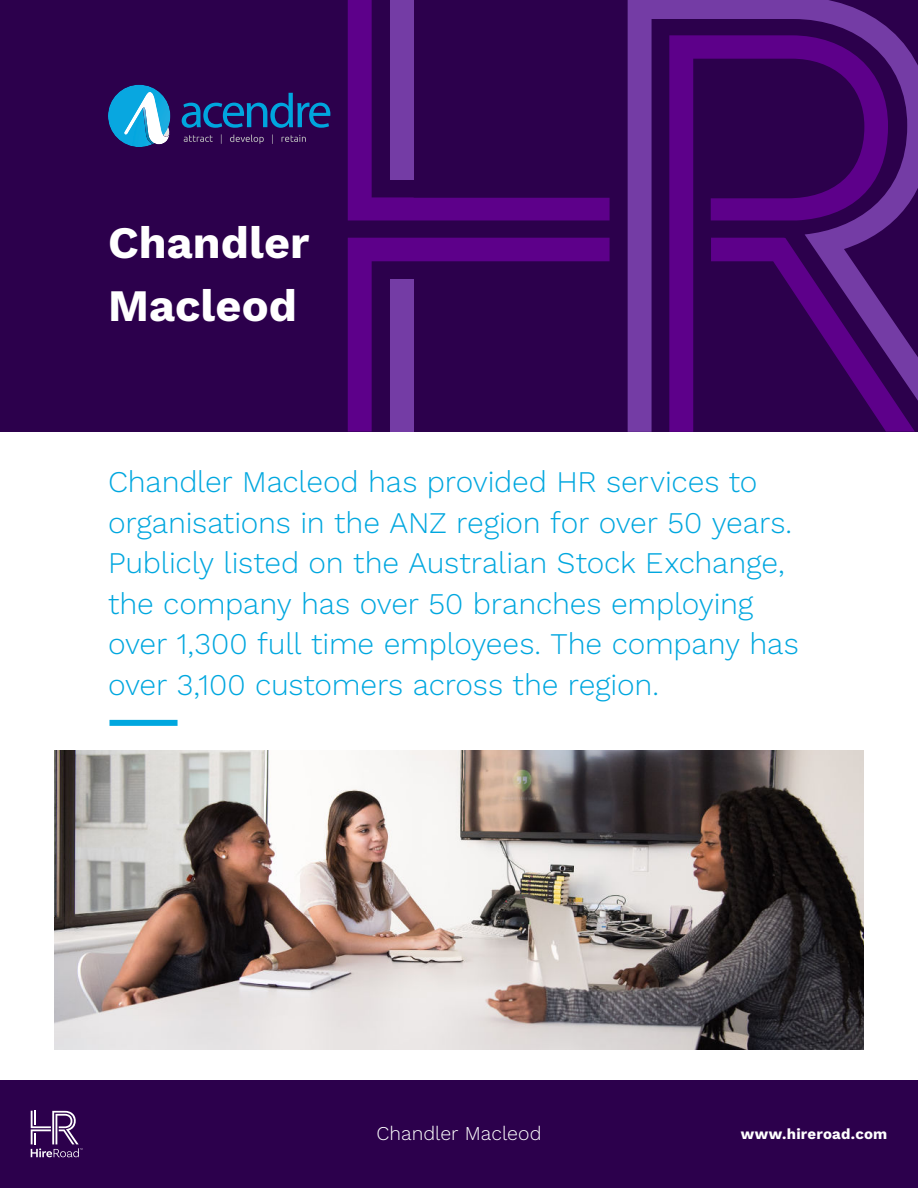
<style>
.page{position:relative;width:918px;height:1188px;background:#fff}
.page>*{position:absolute;margin:0;border:0;box-sizing:border-box;transform-origin:0 0}
.t1{font:45px/63px "Work Sans";color:#fff}
.t2{font:30px/40.5px "Work Sans";letter-spacing:-.01em;color:#00a7df}
.t3{font:19.5px "Work Sans";color:#fff}
.t4{font:15px "Work Sans";letter-spacing:.015em;color:#fff}
</style>
<div class="page">
<div style="left:0;top:0;width:918px;height:432px;background:#2c004c"></div>
<div style="left:0;top:1080px;width:918px;height:108px;background:#2c004c"></div>
<div style="left:110px;top:720px;width:68px;height:6px;background:#00a7df"></div>
<svg style="left:628px;top:0;width:290px;height:432px;fill:#743ca5"></svg>
<svg style="left:669px;top:35px;width:220px;height:397px"></svg>
<svg style="left:348px;top:0;width:262px;height:220px"></svg>
<svg style="left:348px;top:238px;width:262px;height:194px"></svg>
<svg style="left:711px;top:238px;width:204px;height:194px"></svg>
<svg style="left:182px;top:93px;width:148px;height:35px"></svg>
<svg style="left:108px;top:85px;width:62px;height:62px"></svg>
<svg style="left:184px;top:135px;width:29px;height:7px"></svg>
<svg style="left:230px;top:135px;width:34px;height:9px"></svg>
<svg style="left:281px;top:135px;width:25px;height:7px"></svg>
<img style="left:54px;top:751px;width:810px;height:299px">
<svg style="left:31px;top:1111px;width:52px;height:46px"></svg>
<h1 class="t1" style="left:108px;top:215px;width:203px">Chandler<br>Macleod</h1>
<p class="t2" style="left:108px;top:464px;width:692px">Chandler Macleod has provided HR services to organisations in the ANZ region for over 50 years.<br>Publicly listed on the Australian Stock Exchange, the company has over 50 branches employing over 1,300 full time employees. The company has over 3,100 customers across the region.</p>
<p class="t3" style="left:376px;top:1126px;width:167px">Chandler Macleod</p>
<p class="t4" style="left:741px;top:1128px;width:148px">www.hireroad.com</p>
</div>
